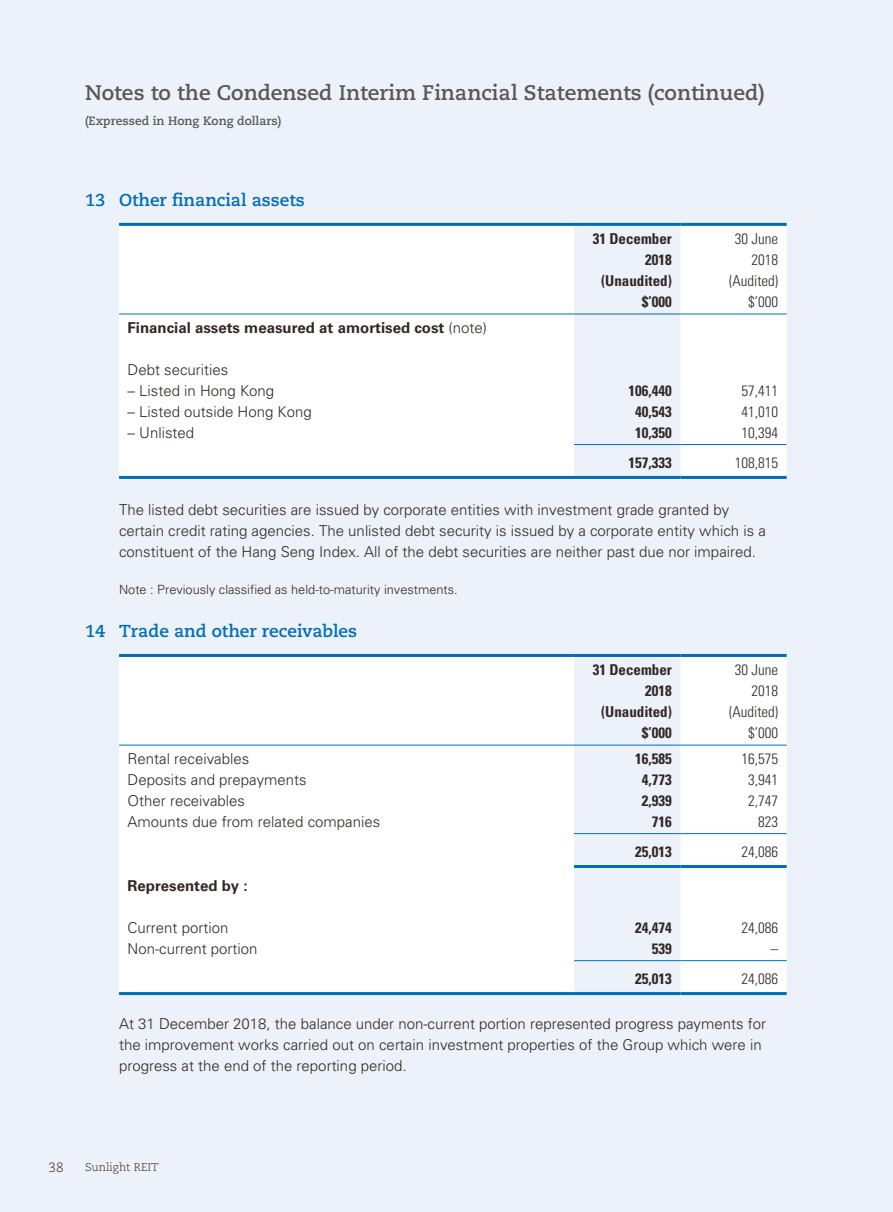
<style>
.page{position:relative;width:893px;height:1212px;background:#edf1f9}
.page>*{position:absolute;margin:0;border:0;box-sizing:border-box;transform-origin:0 0}
.t1{font:700 21px "Caecilia LT Std";color:#595857}
.t2{font:700 17.25px "Caecilia LT Std";color:#006db7}
.t3{font:300 15px/21px "Univers LT Std";color:#302826}
.t4{font:700 condensed 15px/21px "Univers LT Std";color:#302826;text-align:right}
.t5{font:300 condensed 15px/21px "Univers LT Std";color:#302826;text-align:right}
.t6{font:700 15px "Univers LT Std";color:#302826}
.t7{font:300 13.5px "Caecilia LT Std";color:#302826}
.t8{font:300 12.75px "Univers LT Std";color:#302826}
.t9{font:700 12px "Caecilia LT Std";color:#595857}
.t10{font:300 11.25px "Caecilia LT Std";color:#302826}
.s1{font-weight:300}
</style>
<div class="page">
<div style="left:119px;top:226px;width:668px;height:249px;background:#fff"></div>
<svg style="left:574px;top:222px;width:106px;height:254px"></svg>
<hr style="left:119px;top:223px;width:455px;height:3px;background:#006db7">
<hr style="left:574px;top:223px;width:106px;height:3px;background:#006db7">
<hr style="left:680px;top:223px;width:107px;height:3px;background:#006db7">
<hr style="left:119px;top:314px;width:455px;height:1px;background:#006db7">
<hr style="left:574px;top:314px;width:106px;height:1px;background:#006db7">
<hr style="left:680px;top:314px;width:107px;height:1px;background:#006db7">
<hr style="left:574px;top:444px;width:106px;height:1px;background:#006db7">
<hr style="left:680px;top:444px;width:107px;height:1px;background:#006db7">
<hr style="left:119px;top:476px;width:455px;height:3px;background:#006db7">
<hr style="left:574px;top:476px;width:106px;height:3px;background:#006db7">
<hr style="left:680px;top:476px;width:107px;height:3px;background:#006db7">
<div style="left:119px;top:657px;width:668px;height:335px;background:#fff"></div>
<svg style="left:574px;top:657px;width:106px;height:335px"></svg>
<hr style="left:119px;top:654px;width:455px;height:3px;background:#006db7">
<hr style="left:574px;top:654px;width:106px;height:3px;background:#006db7">
<hr style="left:680px;top:654px;width:107px;height:3px;background:#006db7">
<hr style="left:119px;top:745px;width:455px;height:1px;background:#006db7">
<hr style="left:574px;top:745px;width:106px;height:1px;background:#006db7">
<hr style="left:680px;top:745px;width:107px;height:1px;background:#006db7">
<hr style="left:574px;top:833px;width:106px;height:1px;background:#006db7">
<hr style="left:680px;top:833px;width:107px;height:1px;background:#006db7">
<hr style="left:574px;top:865px;width:106px;height:3px;background:#006db7">
<hr style="left:680px;top:865px;width:107px;height:3px;background:#006db7">
<hr style="left:574px;top:960px;width:106px;height:1px;background:#006db7">
<hr style="left:680px;top:960px;width:107px;height:1px;background:#006db7">
<hr style="left:119px;top:992px;width:455px;height:3px;background:#006db7">
<hr style="left:574px;top:992px;width:106px;height:3px;background:#006db7">
<hr style="left:680px;top:992px;width:107px;height:3px;background:#006db7">
<h1 class="t1" style="left:85px;top:81px;width:681px">Notes to the Condensed Interim Financial Statements (continued)</h1>
<p class="t9" style="left:85px;top:114px;width:198px">(Expressed in Hong Kong dollars)</p>
<p class="t2" style="left:85px;top:189px;width:221px">13 Other financial assets</p>
<p class="t4" style="left:593px;top:228px;width:81px">31 December<br>2018</p>
<p class="t5" style="left:735px;top:229px;width:45px">30 June<br>2018</p>
<p class="t4" style="left:601px;top:270px;width:72px">(Unaudited)</p>
<p class="t5" style="left:729px;top:271px;width:51px">(Audited)</p>
<p class="t4" style="left:642px;top:291px;width:31px">$’000</p>
<p class="t5" style="left:748px;top:292px;width:31px">$’000</p>
<p class="t6" style="left:128px;top:319px;width:361px">Financial assets measured at amortised cost <span class="s1">(note)</span></p>
<p class="t3" style="left:128px;top:359px;width:102px">Debt securities</p>
<p class="t3" style="left:128px;top:380px;width:148px">– Listed in Hong Kong</p>
<p class="t4" style="left:629px;top:380px;width:45px">106,440</p>
<p class="t5" style="left:741px;top:380px;width:38px">57,411</p>
<p class="t3" style="left:128px;top:401px;width:186px">– Listed outside Hong Kong</p>
<p class="t4" style="left:635px;top:401px;width:38px">40,543</p>
<p class="t5" style="left:742px;top:401px;width:38px">41,010</p>
<p class="t3" style="left:128px;top:422px;width:68px">– Unlisted</p>
<p class="t4" style="left:635px;top:422px;width:38px">10,350</p>
<p class="t5" style="left:742px;top:422px;width:38px">10,394</p>
<p class="t4" style="left:629px;top:452px;width:45px">157,333</p>
<p class="t5" style="left:735px;top:452px;width:45px">108,815</p>
<p class="t3" style="left:119px;top:499px;width:648px">The listed debt securities are issued by corporate entities with investment grade granted by certain credit rating agencies. The unlisted debt security is issued by a corporate entity which is a constituent of the Hang Seng Index. All of the debt securities are neither past due nor impaired.</p>
<p class="t8" style="left:119px;top:582px;width:340px">Note : Previously classified as held-to-maturity investments.</p>
<p class="t2" style="left:85px;top:621px;width:274px">14 Trade and other receivables</p>
<p class="t4" style="left:593px;top:659px;width:81px">31 December<br>2018</p>
<p class="t5" style="left:735px;top:660px;width:45px">30 June<br>2018</p>
<p class="t4" style="left:601px;top:701px;width:72px">(Unaudited)</p>
<p class="t5" style="left:729px;top:702px;width:51px">(Audited)</p>
<p class="t4" style="left:642px;top:722px;width:31px">$’000</p>
<p class="t5" style="left:748px;top:723px;width:31px">$’000</p>
<p class="t3" style="left:128px;top:748px;width:123px">Rental receivables</p>
<p class="t4" style="left:635px;top:748px;width:38px">16,585</p>
<p class="t5" style="left:741px;top:748px;width:38px">16,575</p>
<p class="t3" style="left:128px;top:769px;width:181px">Deposits and prepayments</p>
<p class="t4" style="left:642px;top:769px;width:31px">4,773</p>
<p class="t5" style="left:748px;top:769px;width:31px">3,941</p>
<p class="t3" style="left:128px;top:790px;width:119px">Other receivables</p>
<p class="t4" style="left:642px;top:790px;width:31px">2,939</p>
<p class="t5" style="left:748px;top:790px;width:31px">2,747</p>
<p class="t3" style="left:128px;top:811px;width:254px">Amounts due from related companies</p>
<p class="t4" style="left:652px;top:811px;width:21px">716</p>
<p class="t5" style="left:758px;top:811px;width:21px">823</p>
<p class="t4" style="left:635px;top:841px;width:38px">25,013</p>
<p class="t5" style="left:741px;top:841px;width:38px">24,086</p>
<p class="t6" style="left:128px;top:877px;width:122px">Represented by :</p>
<p class="t3" style="left:128px;top:917px;width:102px">Current portion</p>
<p class="t4" style="left:635px;top:917px;width:38px">24,474</p>
<p class="t5" style="left:741px;top:917px;width:38px">24,086</p>
<p class="t3" style="left:128px;top:938px;width:132px">Non-current portion</p>
<p class="t4" style="left:652px;top:938px;width:21px">539</p>
<p class="t5" style="left:771px;top:938px;width:9px">–</p>
<p class="t4" style="left:635px;top:968px;width:38px">25,013</p>
<p class="t5" style="left:741px;top:968px;width:38px">24,086</p>
<p class="t3" style="left:119px;top:1013px;width:648px">At 31 December 2018, the balance under non-current portion represented progress payments for the improvement works carried out on certain investment properties of the Group which were in progress at the end of the reporting period.</p>
<p class="t7" style="left:48px;top:1159px;width:17px">38</p>
<p class="t10" style="left:85px;top:1160px;width:75px">Sunlight REIT</p>
</div>
